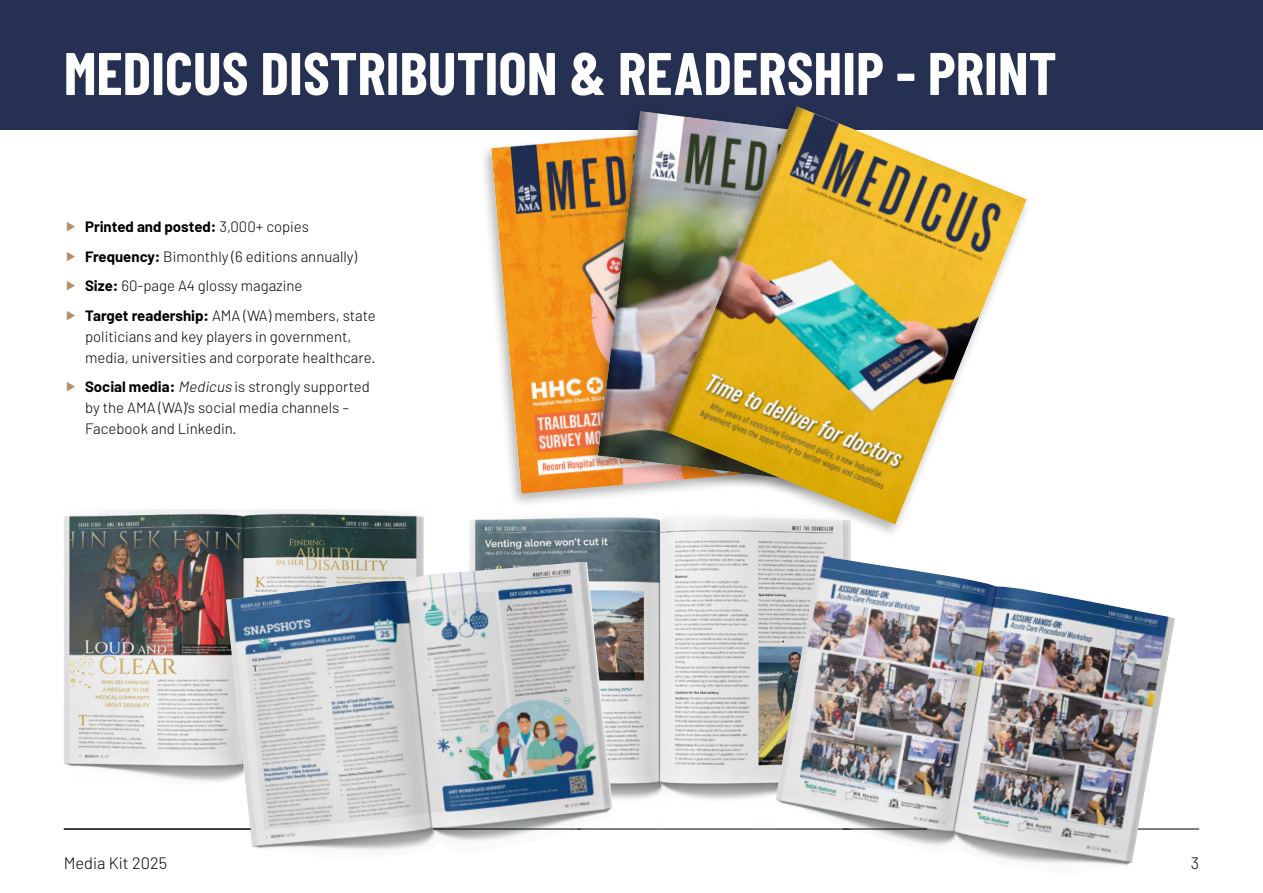
<style>
.page{position:relative;width:1263px;height:893px;background:#fff}
.page>*{position:absolute;margin:0;border:0;box-sizing:border-box;transform-origin:0 0}
.t1{font:700 60px "Barlow Condensed";color:#fff}
.t2{font:300 16.5px "Barlow";color:#000}
.t3{font:300 15px/29.5px "Barlow";color:#000}
.s1{font-weight:700}
.s2{font-style:italic}
</style>
<div class="page">
<div style="left:0;top:0;width:1263px;height:130px;background:#253052"></div>
<hr style="left:64px;top:829px;width:1135px;height:1px;background:#000">
<img style="left:469px;top:517px;width:381px;height:283px">
<img style="left:775px;top:556px;width:400px;height:309px">
<div style="left:478px;top:122px;width:294px;height:386px;background:#000;opacity:.3"></div>
<img style="left:491px;top:127px;width:94px;height:367px">
<div style="left:585px;top:107px;width:305px;height:394px;background:#000;opacity:.3"></div>
<img style="left:598px;top:111px;width:55px;height:374px">
<div style="left:653px;top:102px;width:380px;height:437px;background:#000;opacity:.3"></div>
<img style="left:665px;top:106px;width:362px;height:418px">
<img style="left:64px;top:510px;width:360px;height:272px">
<img style="left:226px;top:562px;width:387px;height:288px">
<hr style="left:64px;top:829px;width:187px;height:1px;background:#000">
<hr style="left:433px;top:829px;width:147px;height:1px;background:#000">
<hr style="left:843px;top:829px;width:84px;height:1px;background:#000">
<h1 class="t1" style="left:64px;top:36px;width:994px">MEDICUS DISTRIBUTION &amp; READERSHIP - PRINT</h1>
<p class="t3" style="left:85px;top:212px;width:292px"><span class="s1">Printed and posted:</span> 3,000+ copies <span class="s1">Frequency:</span> Bimonthly (6 editions annually)<br><span class="s1">Size:</span> 60-page A4 glossy magazine<br><span class="s1">Target readership:</span> AMA (WA) members, state</p>
<p class="t3" style="left:85px;top:326px;width:292px;line-height:21px">politicians and key players in government, media, universities and corporate healthcare.</p>
<p class="t3" style="left:85px;top:376px;width:286px;line-height:21px"><span class="s1">Social media:</span> <span class="s2">Medicus</span> is strongly supported by the AMA (WA)'s social media channels –<br>Facebook and Linkedin.</p>
<p class="t2" style="left:64px;top:853px;width:105px">Media Kit 2025</p>
<p class="t2" style="left:1191px;top:853px;width:10px">3</p>
</div>
